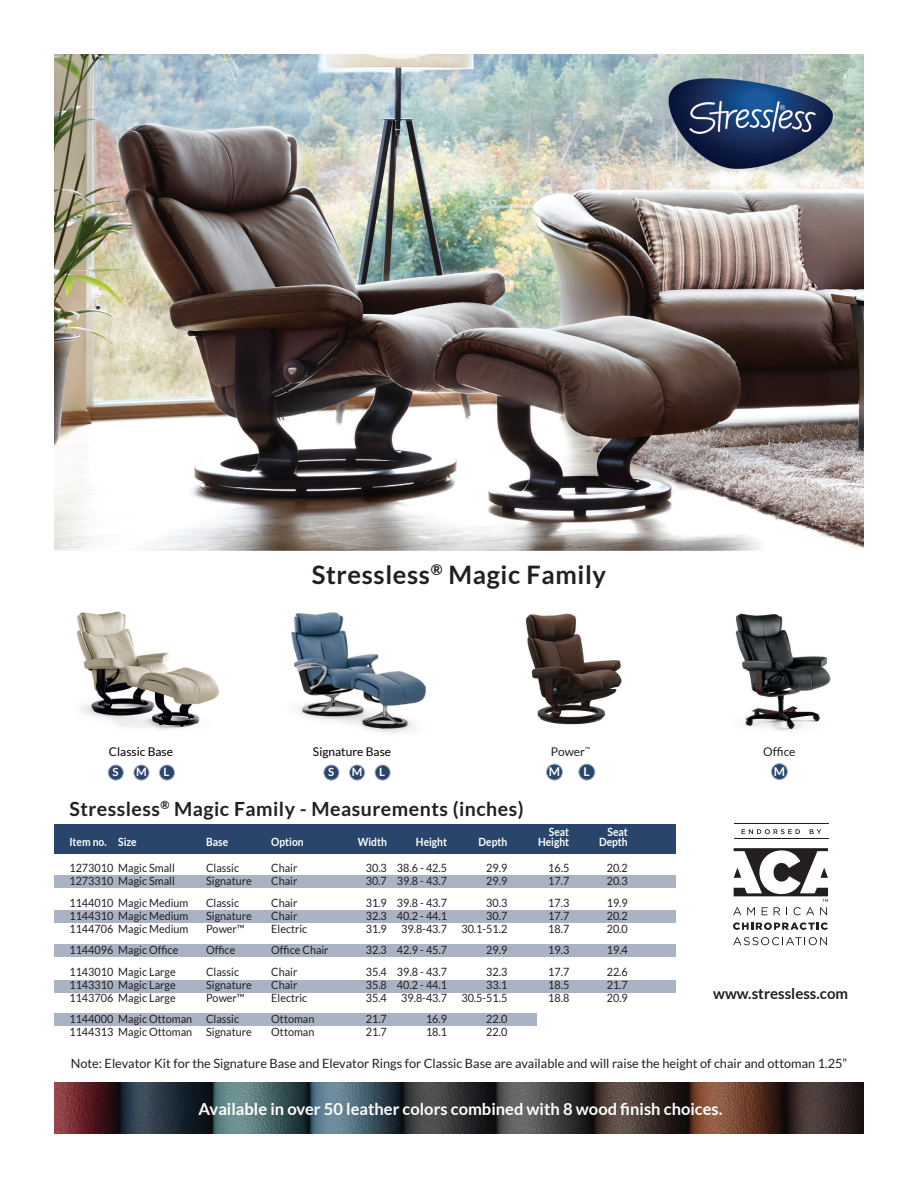
<style>
.page{position:relative;width:918px;height:1188px;background:#fff}
.page>*{position:absolute;margin:0;border:0;box-sizing:border-box;transform-origin:0 0}
.t1{font:700 25.5px "Lato";letter-spacing:.025em;color:#231f20}
.t2{font:700 19.5px "Lato";letter-spacing:.025em;color:#231f20}
.t3{font:700 16.5px "Lato";color:#fff}
.t4{font:700 15px "Lato";color:#231f20}
.t5{font:12.75px "Lato";color:#231f20}
.t6{font:700 12.15px "Lato";color:#fff}
.t7{font:12px "Lato";color:#000}
.t8{font:12px "Lato";color:#231f20}
.t9{font:11.4px "Lato";color:#231f20;scale:.95 1}
.t10{font:700 11.4px "Lato";color:#fff;scale:.9 1}
.t11{font:700 11.4px "Lato";color:#fff}
</style>
<div class="page">
<img style="left:54px;top:54px;width:810px;height:497px">
<img style="left:649px;top:63px;width:204px;height:125px">
<img style="left:526px;top:613px;width:96px;height:112px">
<img style="left:76px;top:611px;width:143px;height:119px">
<img style="left:291px;top:612px;width:135px;height:122px">
<div style="left:54px;top:1013px;width:482px;height:12px;background:#a9b3c4"></div>
<div style="left:54px;top:944px;width:621px;height:12px;background:#a9b3c4"></div>
<div style="left:54px;top:876px;width:621px;height:12px;background:#a9b3c4"></div>
<div style="left:54px;top:911px;width:621px;height:12px;background:#a9b3c4"></div>
<div style="left:54px;top:824px;width:621px;height:29px;background:#29456c"></div>
<div style="left:579px;top:764px;width:16px;height:16px;background:#29456c;border-radius:50%"></div>
<div style="left:578px;top:764px;width:17px;height:17px;border:1px solid #a9b3c4;border-radius:50%"></div>
<div style="left:546px;top:764px;width:17px;height:16px;background:#29456c;border-radius:50%"></div>
<div style="left:546px;top:764px;width:17px;height:17px;border:1px solid #a9b3c4;border-radius:50%"></div>
<hr style="left:734px;top:824px;width:94px;height:1px;background:#231f20">
<hr style="left:734px;top:839px;width:94px;height:1px;background:#231f20">
<svg style="left:742px;top:829px;width:79px;height:5px"></svg>
<svg style="left:733px;top:922px;width:95px;height:8px"></svg>
<svg style="left:733px;top:937px;width:94px;height:8px"></svg>
<svg style="left:733px;top:848px;width:95px;height:67px"></svg>
<img style="left:54px;top:1082px;width:810px;height:52px">
<div style="left:324px;top:765px;width:15px;height:15px;background:#29456c;border-radius:50%"></div>
<div style="left:323px;top:764px;width:17px;height:17px;border:1px solid #a9b3c4;border-radius:50%"></div>
<div style="left:375px;top:765px;width:15px;height:15px;background:#29456c;border-radius:50%"></div>
<div style="left:375px;top:764px;width:16px;height:17px;border:1px solid #a9b3c4;border-radius:50%"></div>
<div style="left:350px;top:765px;width:15px;height:15px;background:#29456c;border-radius:50%"></div>
<div style="left:349px;top:764px;width:16px;height:17px;border:1px solid #a9b3c4;border-radius:50%"></div>
<div style="left:108px;top:765px;width:15px;height:15px;background:#29456c;border-radius:50%"></div>
<div style="left:108px;top:764px;width:16px;height:17px;border:1px solid #a9b3c4;border-radius:50%"></div>
<div style="left:54px;top:980px;width:621px;height:12px;background:#a9b3c4"></div>
<div style="left:159px;top:765px;width:16px;height:15px;background:#29456c;border-radius:50%"></div>
<div style="left:159px;top:764px;width:16px;height:17px;border:1px solid #a9b3c4;border-radius:50%"></div>
<div style="left:134px;top:765px;width:15px;height:15px;background:#29456c;border-radius:50%"></div>
<div style="left:133px;top:764px;width:17px;height:17px;border:1px solid #a9b3c4;border-radius:50%"></div>
<img style="left:735px;top:613px;width:96px;height:118px">
<div style="left:771px;top:764px;width:16px;height:16px;background:#29456c;border-radius:50%"></div>
<div style="left:771px;top:763px;width:17px;height:17px;border:1px solid #a9b3c4;border-radius:50%"></div>
<h1 class="t1" style="left:312px;top:560px;width:296px">Stressless<sup>®</sup> Magic Family</h1>
<p class="t7" style="left:109px;top:745px;width:66px">Classic Base</p>
<p class="t7" style="left:313px;top:745px;width:80px">Signature Base</p>
<p class="t8" style="left:551px;top:745px;width:41px">Power<sup>™</sup></p>
<p class="t6" style="left:549px;top:765px;width:13px">M</p>
<p class="t6" style="left:583px;top:765px;width:8px">L</p>
<p class="t11" style="left:112px;top:766px;width:8px">S</p>
<p class="t11" style="left:136px;top:766px;width:12px">M</p>
<p class="t11" style="left:164px;top:766px;width:7px">L</p>
<p class="t11" style="left:328px;top:766px;width:8px">S</p>
<p class="t11" style="left:352px;top:766px;width:12px">M</p>
<p class="t11" style="left:379px;top:766px;width:7px">L</p>
<h2 class="t2" style="left:69px;top:797px;width:456px">Stressless<sup>®</sup> Magic Family - Measurements (inches)</h2>
<p class="t10" style="left:549px;top:825px;width:24px">Seat</p>
<p class="t10" style="left:608px;top:825px;width:24px">Seat</p>
<p class="t10" style="left:69px;top:836px;width:76px">Item no. Size</p>
<p class="t10" style="left:206px;top:836px;width:26px">Base</p>
<p class="t10" style="left:271px;top:836px;width:37px">Option</p>
<p class="t10" style="left:358px;top:836px;width:34px">Width</p>
<p class="t10" style="left:416px;top:836px;width:36px">Height</p>
<p class="t10" style="left:479px;top:836px;width:33px">Depth</p>
<p class="t10" style="left:538px;top:836px;width:36px">Height</p>
<p class="t10" style="left:599px;top:836px;width:33px">Depth</p>
<p class="t9" style="left:69px;top:862px;width:112px">1273010 Magic Small</p>
<p class="t9" style="left:206px;top:862px;width:36px">Classic</p>
<p class="t9" style="left:271px;top:862px;width:29px">Chair</p>
<p class="t9" style="left:366px;top:862px;width:87px">30.3 38.6 - 42.5</p>
<p class="t9" style="left:486px;top:862px;width:24px">29.9</p>
<p class="t9" style="left:548px;top:862px;width:24px">16.5</p>
<p class="t9" style="left:607px;top:862px;width:24px">20.2</p>
<p class="t9" style="left:69px;top:875px;width:112px">1273310 Magic Small</p>
<p class="t9" style="left:206px;top:875px;width:50px">Signature</p>
<p class="t9" style="left:271px;top:875px;width:29px">Chair</p>
<p class="t9" style="left:366px;top:875px;width:87px">30.7 39.8 - 43.7</p>
<p class="t9" style="left:486px;top:875px;width:24px">29.9</p>
<p class="t9" style="left:548px;top:875px;width:24px">17.7</p>
<p class="t9" style="left:607px;top:875px;width:24px">20.3</p>
<p class="t9" style="left:69px;top:896px;width:127px">1144010 Magic Medium</p>
<p class="t9" style="left:206px;top:896px;width:36px">Classic</p>
<p class="t9" style="left:271px;top:896px;width:29px">Chair</p>
<p class="t9" style="left:366px;top:896px;width:87px">31.9 39.8 - 43.7</p>
<p class="t9" style="left:486px;top:896px;width:24px">30.3</p>
<p class="t9" style="left:548px;top:896px;width:24px">17.3</p>
<p class="t9" style="left:607px;top:896px;width:24px">19.9</p>
<p class="t9" style="left:69px;top:909px;width:127px">1144310 Magic Medium</p>
<p class="t9" style="left:206px;top:909px;width:50px">Signature</p>
<p class="t9" style="left:271px;top:909px;width:29px">Chair</p>
<p class="t9" style="left:366px;top:909px;width:87px">32.3 40.2 - 44.1</p>
<p class="t9" style="left:486px;top:909px;width:24px">30.7</p>
<p class="t9" style="left:548px;top:909px;width:24px">17.7</p>
<p class="t9" style="left:607px;top:909px;width:24px">20.2</p>
<p class="t9" style="left:69px;top:922px;width:127px">1144706 Magic Medium</p>
<p class="t9" style="left:206px;top:922px;width:42px">Power™</p>
<p class="t9" style="left:271px;top:922px;width:39px">Electric</p>
<p class="t9" style="left:366px;top:922px;width:151px">31.9 39.8-43.7 30.1-51.2</p>
<p class="t9" style="left:548px;top:922px;width:24px">18.7</p>
<p class="t9" style="left:607px;top:922px;width:24px">20.0</p>
<p class="t9" style="left:69px;top:944px;width:116px">1144096 Magic Office</p>
<p class="t9" style="left:206px;top:944px;width:32px">Office</p>
<p class="t9" style="left:271px;top:944px;width:62px">Office Chair</p>
<p class="t9" style="left:366px;top:944px;width:87px">32.3 42.9 - 45.7</p>
<p class="t9" style="left:486px;top:944px;width:24px">29.9</p>
<p class="t9" style="left:548px;top:944px;width:24px">19.3</p>
<p class="t9" style="left:607px;top:944px;width:24px">19.4</p>
<p class="t9" style="left:69px;top:965px;width:113px">1143010 Magic Large</p>
<p class="t9" style="left:206px;top:965px;width:36px">Classic</p>
<p class="t9" style="left:271px;top:965px;width:29px">Chair</p>
<p class="t9" style="left:366px;top:965px;width:87px">35.4 39.8 - 43.7</p>
<p class="t9" style="left:486px;top:965px;width:24px">32.3</p>
<p class="t9" style="left:548px;top:965px;width:24px">17.7</p>
<p class="t9" style="left:607px;top:965px;width:24px">22.6</p>
<p class="t9" style="left:69px;top:978px;width:113px">1143310 Magic Large</p>
<p class="t9" style="left:206px;top:978px;width:50px">Signature</p>
<p class="t9" style="left:271px;top:978px;width:29px">Chair</p>
<p class="t9" style="left:366px;top:978px;width:87px">35.8 40.2 - 44.1</p>
<p class="t9" style="left:486px;top:978px;width:24px">33.1</p>
<p class="t9" style="left:548px;top:978px;width:24px">18.5</p>
<p class="t9" style="left:607px;top:978px;width:24px">21.7</p>
<p class="t9" style="left:69px;top:991px;width:113px">1143706 Magic Large</p>
<p class="t9" style="left:206px;top:991px;width:42px">Power™</p>
<p class="t9" style="left:271px;top:991px;width:39px">Electric</p>
<p class="t9" style="left:366px;top:991px;width:151px">35.4 39.8-43.7 30.5-51.5</p>
<p class="t9" style="left:548px;top:991px;width:24px">18.8</p>
<p class="t9" style="left:607px;top:991px;width:24px">20.9</p>
<p class="t9" style="left:69px;top:1013px;width:180px">1144000 Magic Ottoman Classic</p>
<p class="t9" style="left:271px;top:1013px;width:47px">Ottoman</p>
<p class="t9" style="left:366px;top:1013px;width:24px">21.7</p>
<p class="t9" style="left:426px;top:1013px;width:24px">16.9</p>
<p class="t9" style="left:486px;top:1013px;width:24px">22.0</p>
<p class="t9" style="left:69px;top:1026px;width:194px">1144313 Magic Ottoman Signature</p>
<p class="t9" style="left:271px;top:1026px;width:47px">Ottoman</p>
<p class="t9" style="left:366px;top:1026px;width:24px">21.7</p>
<p class="t9" style="left:426px;top:1026px;width:24px">18.1</p>
<p class="t9" style="left:486px;top:1026px;width:24px">22.0</p>
<p class="t8" style="left:763px;top:745px;width:34px">Office</p>
<p class="t6" style="left:774px;top:764px;width:13px">M</p>
<h3 class="t4" style="left:713px;top:985px;width:136px">www.stressless.com</h3>
<p class="t5" style="left:71px;top:1056px;width:778px">Note: Elevator Kit for the Signature Base and Elevator Rings for Classic Base are available and will raise the height of chair and ottoman 1.25”</p>
<h3 class="t3" style="left:199px;top:1099px;width:525px">Available in over 50 leather colors combined with 8 wood finish choices.</h3>
</div>
